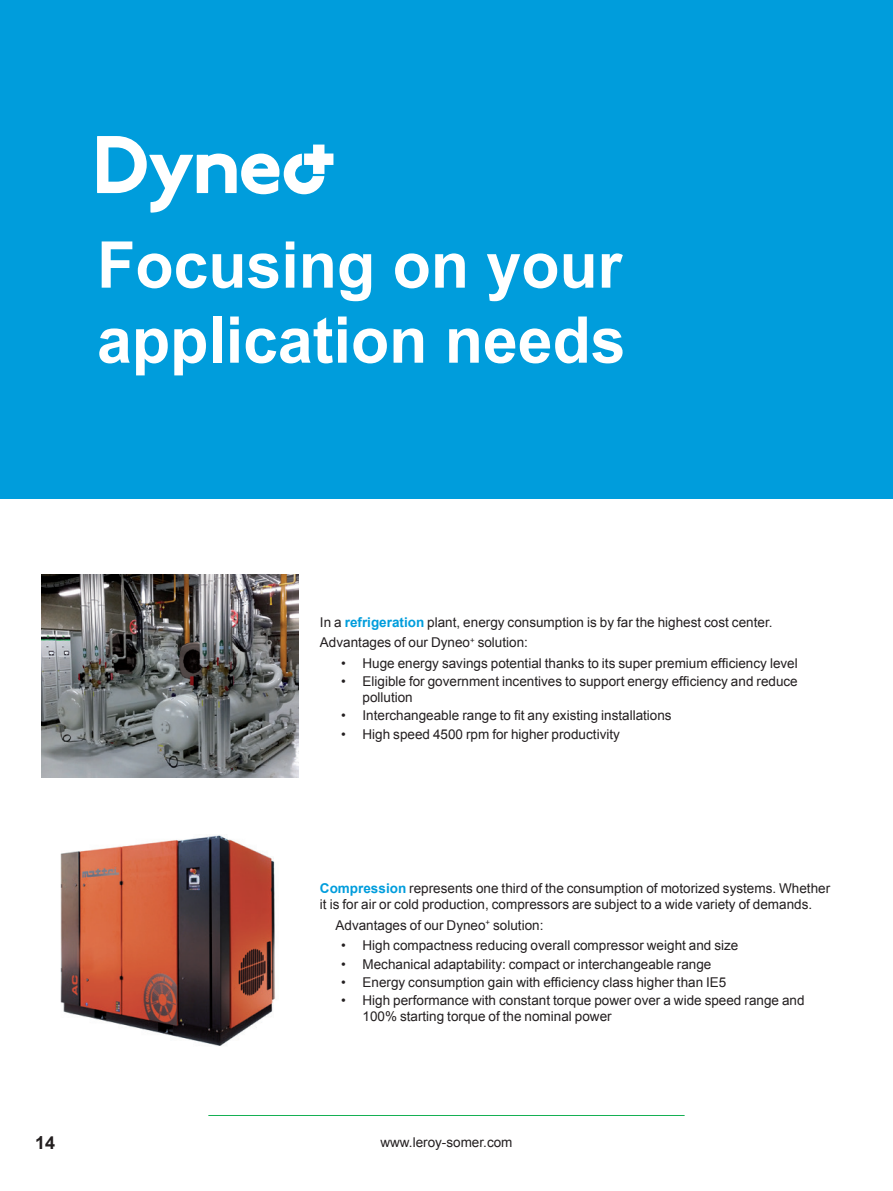
<style>
.page{position:relative;width:893px;height:1191px;background:#fff}
.page>*{position:absolute;margin:0;border:0;box-sizing:border-box;transform-origin:0 0}
.t1{font:700 64.5px/75px "Arial";color:#fff}
.t2{font:700 18px "Arial";color:#231f20}
.t3{font:13.5px/16.2px "Arial";color:#231f20}
.s1{font-weight:700;color:#009ddc}
</style>
<div class="page">
<hr style="left:208px;top:1115px;width:477px;height:1px;background:#15b053">
<div style="left:0;top:0;width:893px;height:499px;background:#009ddc"></div>
<img style="left:41px;top:574px;width:257px;height:203px">
<img style="left:60px;top:835px;width:215px;height:211px">
<svg style="left:97px;top:136px;width:236px;height:77px"></svg>
<h1 class="t1" style="left:97px;top:229px;width:530px">Focusing on your application needs</h1>
<p class="t3" style="left:320px;top:612px;width:454px;line-height:20.4px">In a <span class="s1">refrigeration</span> plant, energy consumption is by far the highest cost center.<br>Advantages of our Dyneo<sup>+</sup> solution:</p>
<p class="t3" style="left:341px;top:655px;width:458px">• Huge energy savings potential thanks to its super premium efficiency level</p>
<p class="t3" style="left:362px;top:673px;width:437px;text-indent:-21px">• Eligible for government incentives to support energy efficiency and reduce pollution</p>
<p class="t3" style="left:341px;top:707px;width:332px">• Interchangeable range to fit any existing installations</p>
<p class="t3" style="left:341px;top:726px;width:280px">• High speed 4500 rpm for higher productivity</p>
<p class="t3" style="left:320px;top:880px;width:512px"><span class="s1">Compression</span> represents one third of the consumption of motorized systems. Whether it is for air or cold production, compressors are subject to a wide variety of demands.</p>
<p class="t3" style="left:335px;top:917px;width:209px">Advantages of our Dyneo<sup>+</sup> solution:</p>
<p class="t3" style="left:341px;top:937px;width:399px">• High compactness reducing overall compressor weight and size</p>
<p class="t3" style="left:341px;top:955px;width:372px">• Mechanical adaptability: compact or interchangeable range</p>
<p class="t3" style="left:341px;top:974px;width:387px">• Energy consumption gain with efficiency class higher than IE5</p>
<p class="t3" style="left:362px;top:992px;width:444px;text-indent:-21px">• High performance with constant torque power over a wide speed range and<br>100% starting torque of the nominal power</p>
<h2 class="t2" style="left:35px;top:1130px;width:22px">14</h2>
<p class="t3" style="left:380px;top:1134px;width:134px">www.leroy-somer.com</p>
</div>
